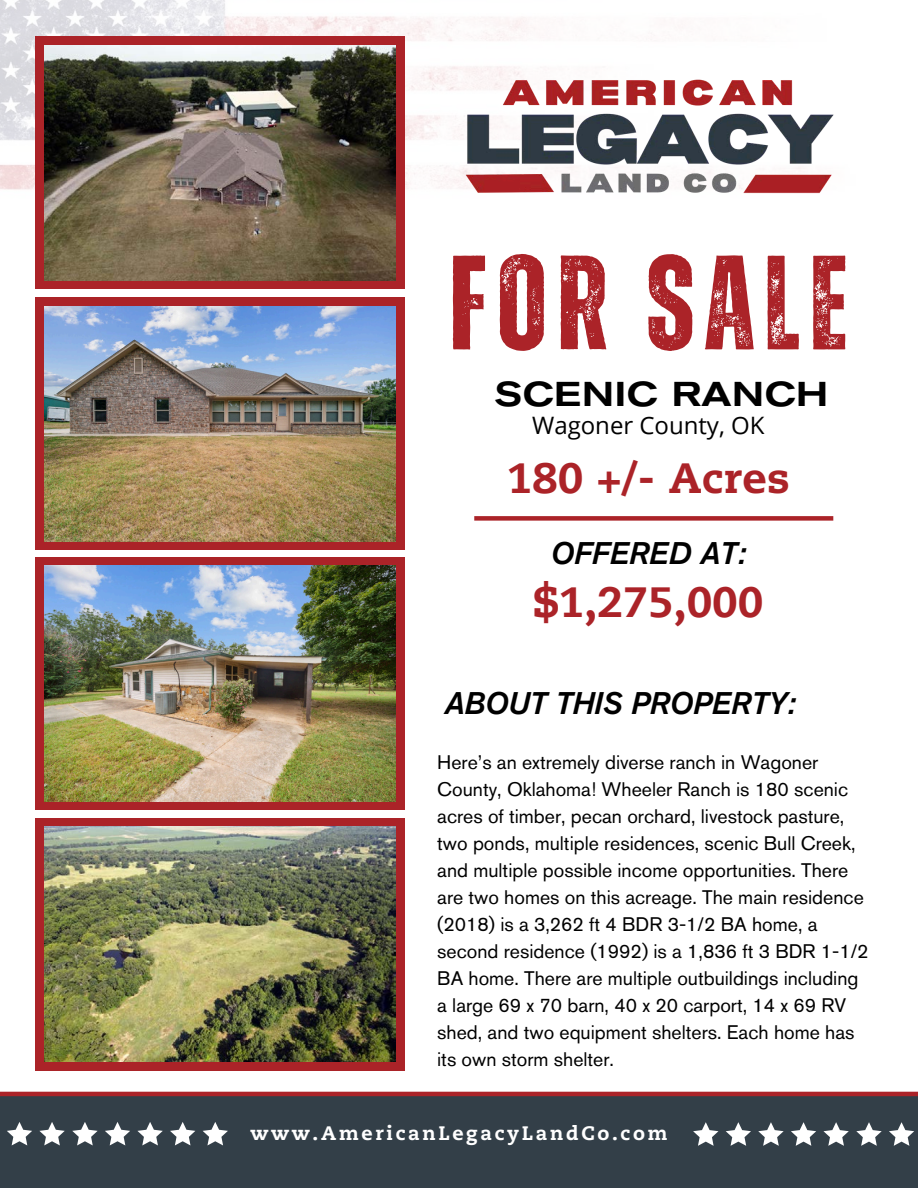
<style>
.page{position:relative;width:918px;height:1188px;background:#fff}
.page>*{position:absolute;margin:0;border:0;box-sizing:border-box;transform-origin:0 0}
.t1{font:700 133.95px "Zuume Rough";letter-spacing:.075em;color:#ab2328}
.t2{font:800 42.3px "Caecilia LT Pro 85";letter-spacing:.01em;color:#ab2328}
.t3{font:500 expanded 34.2px "Akzidenz Grotesk BE";letter-spacing:.02em;color:#000}
.t4{font:italic 500 31.05px "Akzidenz Grotesk Pro";color:#000}
.t5{font:24px "Open Sans";color:#000}
.t6{font:19.5px/27px "Akzidenz Grotesk Pro";color:#000}
.t7{font:800 19.5px "Caecilia LT Pro 85";letter-spacing:.14em;color:#fff}
</style>
<div class="page">
<img style="left:0;top:0;width:450px;height:190px">
<img style="left:450px;top:17px;width:384px;height:177px">
<div style="left:0;top:1093px;width:918px;height:95px;background:#333f48"></div>
<div style="left:35px;top:37px;width:370px;height:252px;background:#ab2328"></div>
<img style="left:44px;top:46px;width:351px;height:235px">
<div style="left:35px;top:297px;width:370px;height:253px;background:#ab2328"></div>
<img style="left:44px;top:306px;width:351px;height:235px">
<div style="left:35px;top:557px;width:370px;height:253px;background:#ab2328"></div>
<img style="left:44px;top:566px;width:351px;height:235px">
<div style="left:35px;top:818px;width:370px;height:252px;background:#ab2328"></div>
<img style="left:44px;top:827px;width:351px;height:235px">
<svg style="left:72px;top:1122px;width:26px;height:23px"></svg>
<svg style="left:105px;top:1122px;width:25px;height:23px"></svg>
<svg style="left:137px;top:1122px;width:26px;height:23px"></svg>
<svg style="left:170px;top:1122px;width:25px;height:23px"></svg>
<svg style="left:203px;top:1122px;width:25px;height:23px"></svg>
<svg style="left:7px;top:1122px;width:25px;height:23px"></svg>
<svg style="left:39px;top:1122px;width:25px;height:23px"></svg>
<svg style="left:856px;top:1122px;width:26px;height:24px"></svg>
<svg style="left:889px;top:1122px;width:25px;height:24px"></svg>
<svg style="left:693px;top:1122px;width:25px;height:24px"></svg>
<svg style="left:726px;top:1122px;width:25px;height:24px"></svg>
<svg style="left:758px;top:1122px;width:26px;height:24px"></svg>
<svg style="left:791px;top:1122px;width:25px;height:24px"></svg>
<svg style="left:823px;top:1122px;width:25px;height:24px"></svg>
<hr style="left:0;top:1092px;width:918px;height:4px;background:#ab2328">
<div style="left:474px;top:516px;width:359px;height:5px;background:#ab2328"></div>
<h4 class="t1" style="left:449px;top:242px;width:400px">FOR SALE</h4>
<h3 class="t3" style="left:495px;top:382px;width:335px">SCENIC RANCH</h3>
<p class="t5" style="left:532px;top:409px;width:234px">Wagoner County, OK</p>
<h3 class="t2" style="left:507px;top:461px;width:284px">180 +/- Acres</h3>
<h3 class="t4" style="left:551px;top:540px;width:197px">OFFERED AT:</h3>
<h2 class="t2" style="left:534px;top:584px;width:231px">$1,275,000</h2>
<h1 class="t4" style="left:444px;top:691px;width:353px">ABOUT THIS PROPERTY:</h1>
<p class="t6" style="left:437px;top:751px;width:433px">Here’s an extremely diverse ranch in Wagoner County, Oklahoma! Wheeler Ranch is 180 scenic acres of timber, pecan orchard, livestock pasture, two ponds, multiple residences, scenic Bull Creek, and multiple possible income opportunities. There are two homes on this acreage. The main residence (2018) is a 3,262 ft 4 BDR 3-1/2 BA home, a second residence (1992) is a 1,836 ft 3 BDR 1-1/2<br>BA home. There are multiple outbuildings including a large 69 x 70 barn, 40 x 20 carport, 14 x 69 RV shed, and two equipment shelters. Each home has its own storm shelter.</p>
<h2 class="t7" style="left:250px;top:1125px;width:419px">www.AmericanLegacyLandCo.com</h2>
</div>
